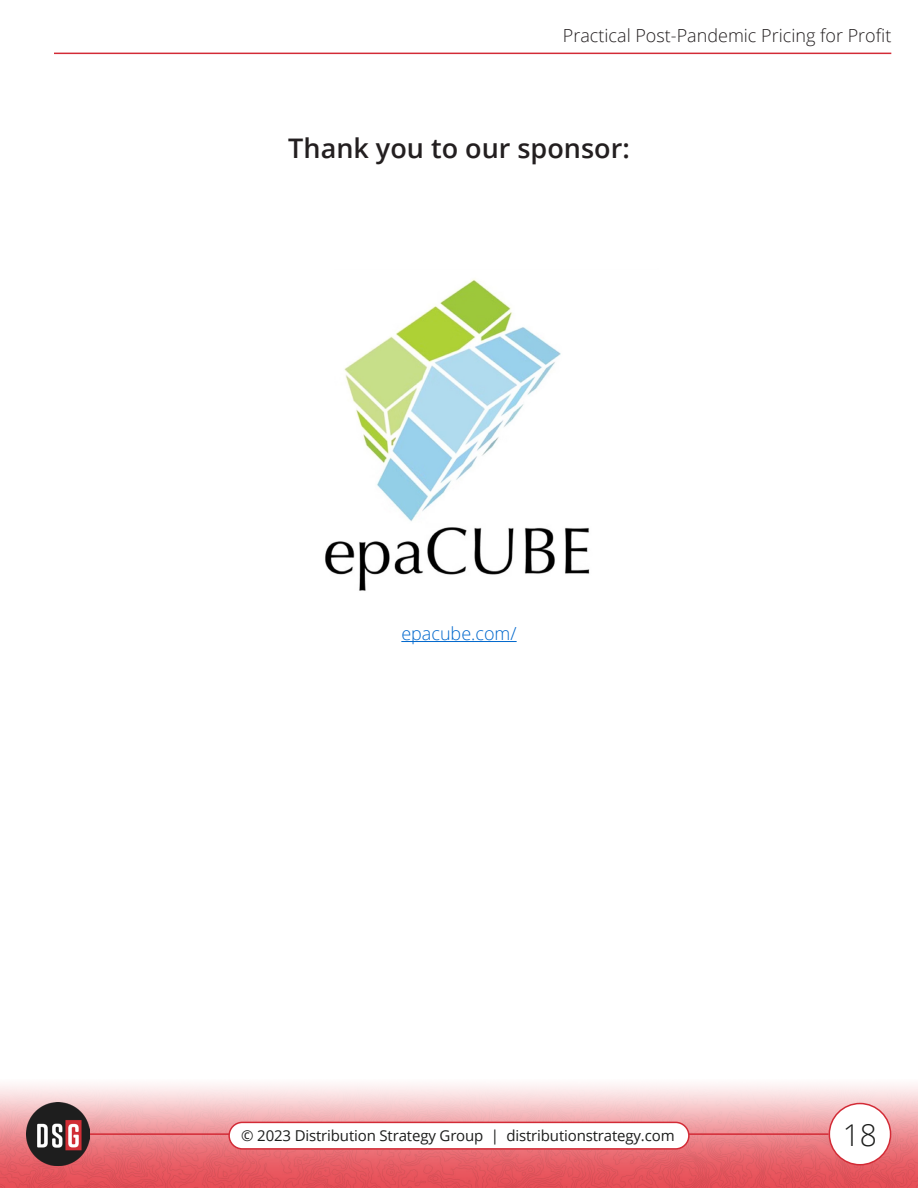
<style>
.page{position:relative;width:918px;height:1188px;background:#fff}
.page>*{position:absolute;margin:0;border:0;box-sizing:border-box;transform-origin:0 0}
.t1{font:300 30px "Open Sans";color:#1c1d1c}
.t2{font:600 27px "Open Sans";color:#231f20}
.t3{font:300 18px "Open Sans";color:#231f20}
.t4{font:300 18px "Open Sans";color:#0068cd}
.t5{font:15px "Open Sans";letter-spacing:-.01em;color:#1c1d1c}
</style>
<div class="page">
<img style="left:0;top:1085px;width:918px;height:102px">
<div style="left:829px;top:1104px;width:62px;height:61px;background:#fff;border-radius:50%"></div>
<div style="left:829px;top:1103px;width:62px;height:63px;border:2px solid #d32b36;border-radius:50%"></div>
<hr style="left:54px;top:53px;width:837px;height:1px;background:#d32b36">
<hr style="left:90px;top:1133px;width:739px;height:2px;background:#d32b36">
<img style="left:27px;top:1103px;width:63px;height:63px">
<div style="left:229px;top:1122px;width:460px;height:27px;background:#fff;border-radius:13px"></div>
<div style="left:228px;top:1122px;width:462px;height:28px;border:2px solid #d32b36;border-radius:13px"></div>
<img style="left:325px;top:279px;width:265px;height:312px">
<hr style="left:401px;top:641px;width:116px;height:1px;background:#0068cd">
<p class="t3" style="left:563px;top:23px;width:330px">Practical Post-Pandemic Pricing for Profit</p>
<p class="t2" style="left:288px;top:130px;width:343px">Thank you to our sponsor:</p>
<p class="t4" style="left:401px;top:621px;width:117px">epacube.com/</p>
<p class="t5" style="left:241px;top:1126px;width:435px">© 2023 Distribution Strategy Group | distributionstrategy.com</p>
<h1 class="t1" style="left:843px;top:1114px;width:36px">18</h1>
</div>
